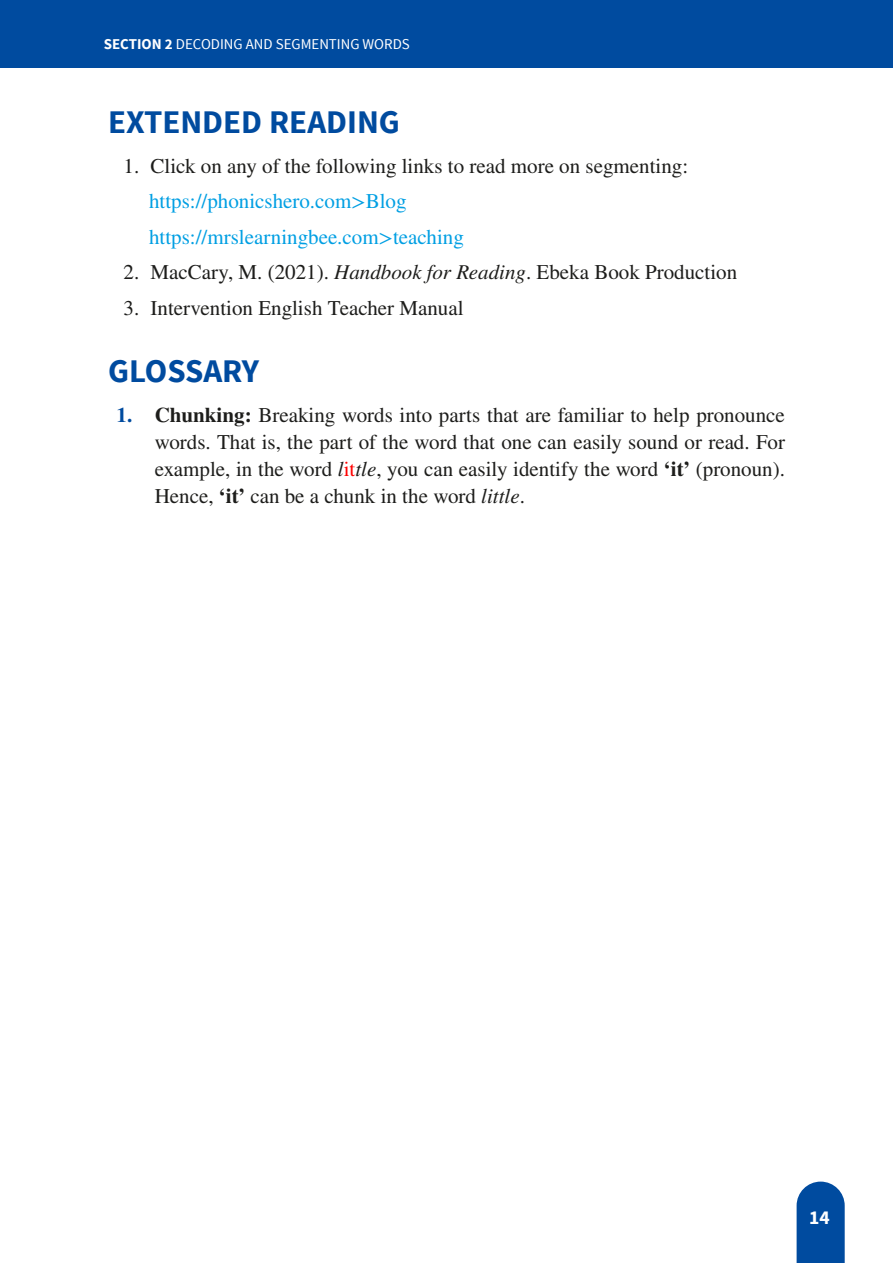
<style>
.page{position:relative;width:893px;height:1263px;background:#fff}
.page>*{position:absolute;margin:0;border:0;box-sizing:border-box;transform-origin:0 0}
.Heading_1_copy{font:700 33px "Source Sans Pro";color:#004b9f}
.Heading_1{font:700 33px "Source Sans Pro";color:#004b9f}
.Body_Indent{font:21px/27px "STIX General";color:#1d1d1b;text-align:justify}
.Reference_text{font:21px "STIX General";color:#1d1d1b}
.Reference_text_sub{font:21px "STIX General";color:#009fe3}
.t1{font:700 19.5px "Source Sans Pro";color:#fff}
.t2{font:15px "Source Sans Pro";color:#fff}
.s1{font-weight:700}
.s2{font-style:italic}
.s3{font-weight:700;color:#004b9f}
.s4{color:#f00}
</style>
<div class="page">
<div style="left:0;top:0;width:893px;height:68px;background:#004b9f"></div>
<svg style="left:797px;top:1181px;width:48px;height:82px;background:#1358a6"></svg>
<p class="t2" style="left:104px;top:35px;width:308px"><span class="s1">SECTION 2</span> DECODING AND SEGMENTING WORDS</p>
<p class="Heading_1_copy" style="left:108px;top:101px;width:293px">EXTENDED READING</p>
<p class="Reference_text" style="left:124px;top:151px;width:566px">1. Click on any of the following links to read more on segmenting:</p>
<p class="Reference_text_sub" style="left:149px;top:187px;width:259px">https://phonicshero.com&gt;Blog</p>
<p class="Reference_text_sub" style="left:149px;top:222px;width:316px">https://mrslearningbee.com&gt;teaching</p>
<p class="Reference_text" style="left:124px;top:258px;width:615px">2. MacCary, M. (2021). <span class="s2">Handbook for Reading</span>. Ebeka Book Production</p>
<p class="Reference_text" style="left:124px;top:293px;width:342px">3. Intervention English Teacher Manual</p>
<p class="Heading_1" style="left:108px;top:350px;width:153px">GLOSSARY</p>
<p class="Body_Indent" style="left:155px;top:402px;width:632px;text-indent:-38px"><span class="s3">1.</span> <span class="s1">Chunking:</span> Breaking words into parts that are familiar to help pronounce words. That is, the part of the word that one can easily sound or read. For example, in the word <span class="s2">l</span><span class="s4">it</span><span class="s2">tle</span>, you can easily identify the word <span class="s1">‘it’</span> (pronoun).<br>Hence, <span class="s1">‘it’</span> can be a chunk in the word <span class="s2">little</span>.</p>
<p class="t1" style="left:809px;top:1205px;width:22px">14</p>
</div>
